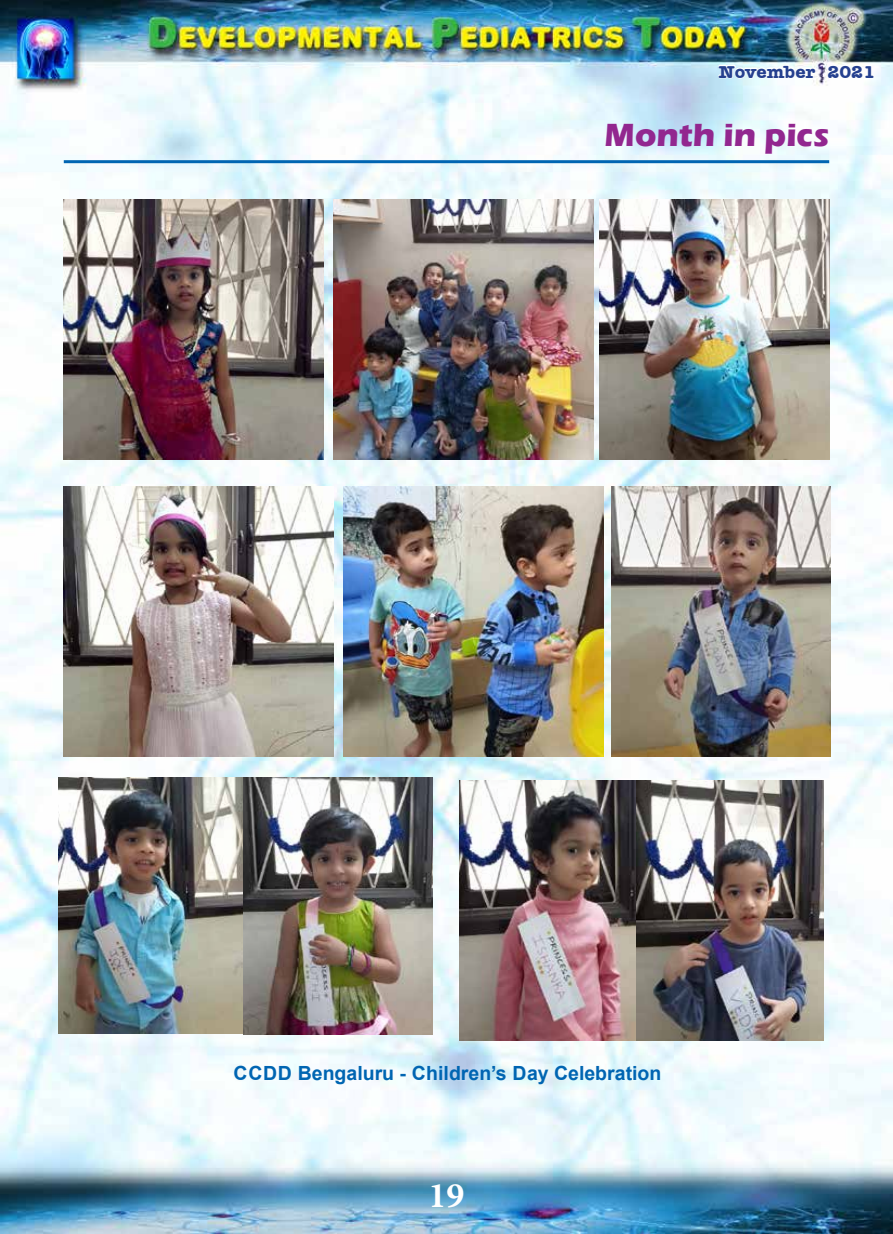
<style>
.page{position:relative;width:893px;height:1234px;background:#fff}
.page>*{position:absolute;margin:0;border:0;box-sizing:border-box;transform-origin:0 0}
.t1{font:700 36px "Minion Pro";color:#fff}
.t2{font:700 33px "Eras ITC";color:#92278f}
.t3{font:700 19.5px "Arial";color:#0065b2}
.t4{font:700 18px "Amer Typewriter IT Cby BT";color:#25408f}
</style>
<div class="page">
<img style="left:0;top:0;width:893px;height:1233px">
<img style="left:717px;top:0;width:100px;height:148px">
<svg style="left:826px;top:64px;width:50px;height:16px"></svg>
<img style="left:59px;top:776px;width:184px;height:257px">
<hr style="left:64px;top:160px;width:765px;height:3px;background:#0065b2">
<img style="left:63px;top:199px;width:261px;height:260px">
<img style="left:333px;top:199px;width:261px;height:260px">
<img style="left:600px;top:199px;width:229px;height:260px">
<img style="left:63px;top:486px;width:270px;height:270px">
<img style="left:344px;top:486px;width:259px;height:270px">
<img style="left:612px;top:486px;width:218px;height:270px">
<img style="left:243px;top:776px;width:189px;height:258px">
<img style="left:459px;top:779px;width:177px;height:261px">
<img style="left:636px;top:779px;width:188px;height:261px">
<p class="t4" style="left:719px;top:60px;width:158px">November 2021</p>
<h2 class="t2" style="left:605px;top:116px;width:226px">month in pics</h2>
<p class="t3" style="left:234px;top:1059px;width:30px">Ccdd</p>
<p class="t3" style="left:298px;top:1059px;width:365px">Bengaluru - c hildren’s day Celebration</p>
<h1 class="t1" style="left:428px;top:1169px;width:37px">19</h1>
</div>
